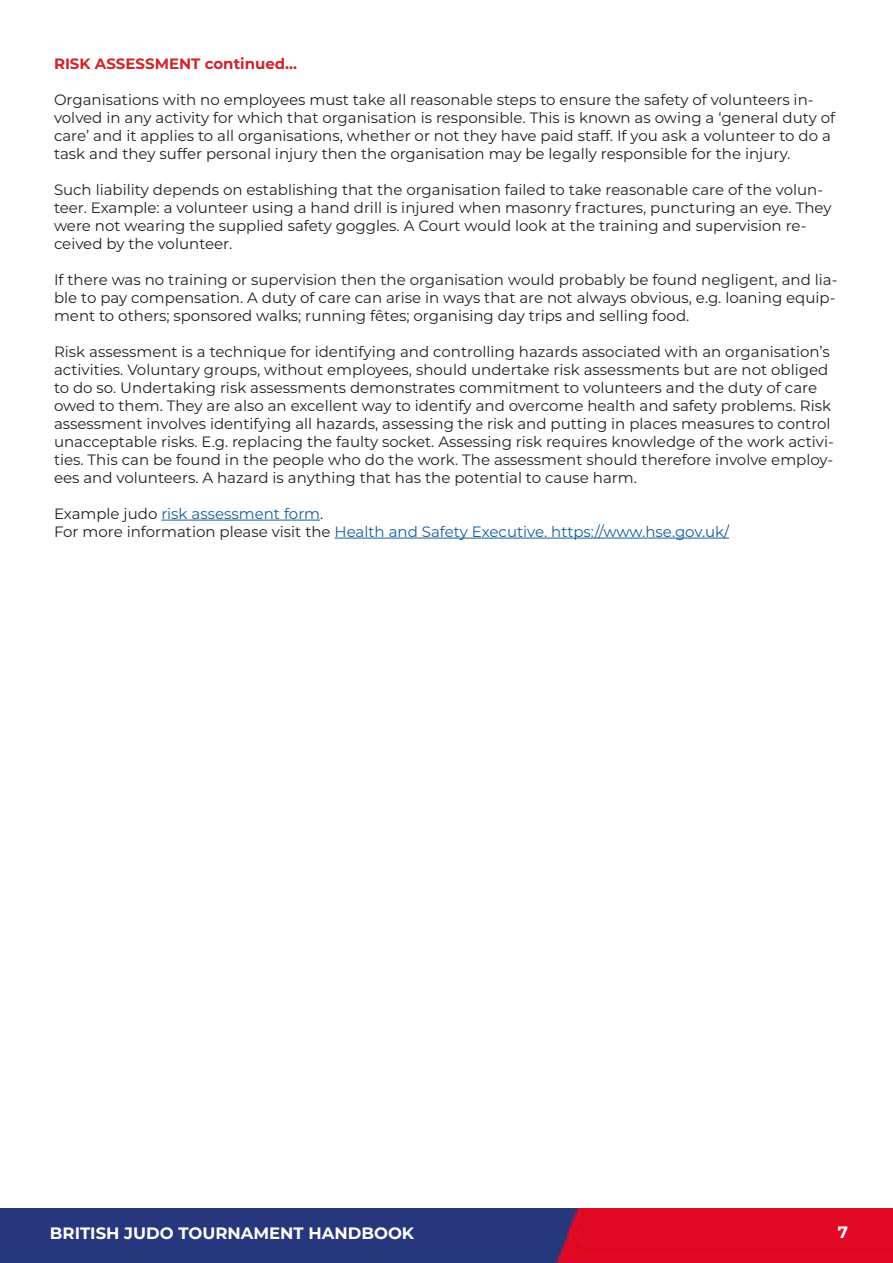
<style>
.page{position:relative;width:893px;height:1263px;background:#fff}
.page>*{position:absolute;margin:0;border:0;box-sizing:border-box;transform-origin:0 0}
.t1{font:700 16.5px "Montserrat";color:#fff}
.t2{font:15px/18px "Montserrat";color:#231f20}
.t3{font:15px "Montserrat";color:#175d9e}
.t4{font:700 15px "Montserrat";color:#d1232a}
.s1{color:#231f20}
</style>
<div class="page">
<img style="left:0;top:1209px;width:893px;height:54px">
<hr style="left:161px;top:520px;width:159px;height:1px;background:#175d9e">
<hr style="left:335px;top:538px;width:394px;height:1px;background:#175d9e">
<p class="t4" style="left:54px;top:52px;width:245px">RISK ASSESSMENT continued...</p>
<p class="t2" style="left:54px;top:90px;width:783px">Organisations with no employees must take all reasonable steps to ensure the safety of volunteers in&shy;volved in any activity for which that organisation is responsible. This is known as owing a ‘general duty of care’ and it applies to all organisations, whether or not they have paid staff. If you ask a volunteer to do a task and they suffer personal injury then the organisation may be legally responsible for the injury.</p>
<p class="t2" style="left:54px;top:180px;width:779px">Such liability depends on establishing that the organisation failed to take reasonable care of the volun&shy;teer. Example: a volunteer using a hand drill is injured when masonry fractures, puncturing an eye. They were not wearing the supplied safety goggles. A Court would look at the training and supervision re&shy;ceived by the volunteer.</p>
<p class="t2" style="left:54px;top:270px;width:785px">If there was no training or supervision then the organisation would probably be found negligent, and lia&shy;ble to pay compensation. A duty of care can arise in ways that are not always obvious, e.g. loaning equip&shy;ment to others; sponsored walks; running fêtes; organising day trips and selling food.</p>
<p class="t2" style="left:54px;top:342px;width:781px">Risk assessment is a technique for identifying and controlling hazards associated with an organisation’s activities. Voluntary groups, without employees, should undertake risk assessments but are not obliged to do so. Undertaking risk assessments demonstrates commitment to volunteers and the duty of care owed to them. They are also an excellent way to identify and overcome health and safety problems. Risk assessment involves identifying all hazards, assessing the risk and putting in places measures to control unacceptable risks. E.g. replacing the faulty socket. Assessing risk requires knowledge of the work activi&shy;ties. This can be found in the people who do the work. The assessment should therefore involve employ&shy;ees and volunteers. A hazard is anything that has the potential to cause harm.</p>
<p class="t3" style="left:54px;top:503px;width:271px"><span class="s1">Example judo</span> risk assessment form<span class="s1">.</span></p>
<p class="t3" style="left:54px;top:521px;width:677px"><span class="s1">For more information please visit the</span> Health and Safety Executive. https://www.hse.gov.uk/</p>
<p class="t1" style="left:50px;top:1221px;width:366px">BRITISH JUDO TOURNAMENT HANDBOOK</p>
<p class="t1" style="left:838px;top:1221px;width:12px">7</p>
</div>
